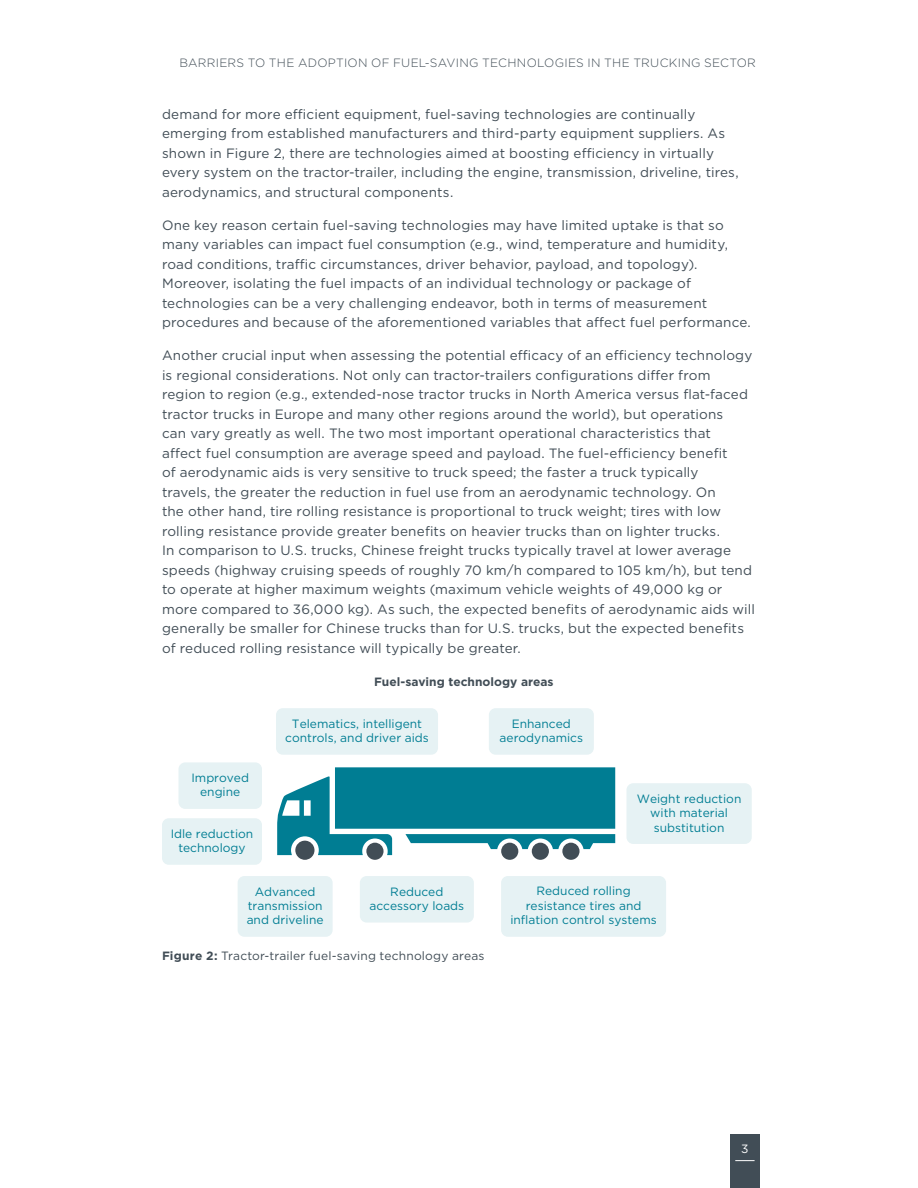
<style>
.page{position:relative;width:918px;height:1188px;background:#fff}
.page>*{position:absolute;margin:0;border:0;box-sizing:border-box;transform-origin:0 0}
.t1{font:13.5px/19.5px "Gotham";letter-spacing:.01em;color:#414d56}
.t2{font:12px/14.4px "Gotham";color:#007d93;text-align:center}
.t3{font:300 12px "Gotham";letter-spacing:.025em;color:#414d56}
.t4{font:12px "Gotham";letter-spacing:.015em;color:#414d56}
.t5{font:700 12px "Gotham";color:#414d56}
.t6{font:12px "Gotham";color:#fff}
.s1{font-weight:700}
</style>
<div class="page">
<div style="left:730px;top:1134px;width:30px;height:54px;background:#414d56"></div>
<svg style="left:735px;top:1160px;width:20px;height:1px"></svg>
<div style="left:489px;top:708px;width:105px;height:47px;background:#e6f2f4;border-radius:7px"></div>
<div style="left:276px;top:708px;width:162px;height:47px;background:#e6f2f4;border-radius:7px"></div>
<div style="left:178px;top:762px;width:84px;height:47px;background:#e6f2f4;border-radius:7px"></div>
<div style="left:162px;top:818px;width:100px;height:47px;background:#e6f2f4;border-radius:7px"></div>
<div style="left:626px;top:783px;width:126px;height:61px;background:#e6f2f4;border-radius:7px"></div>
<div style="left:238px;top:876px;width:95px;height:61px;background:#e6f2f4;border-radius:7px"></div>
<div style="left:360px;top:876px;width:114px;height:47px;background:#e6f2f4;border-radius:7px"></div>
<div style="left:501px;top:876px;width:165px;height:61px;background:#e6f2f4;border-radius:7px"></div>
<svg style="left:277px;top:767px;width:338px;height:93px"></svg>
<p class="t3" style="left:179px;top:55px;width:578px">BARRIERS TO THE ADOPTION OF FUEL-SAVING TECHNOLOGIES IN THE TRUCKING SECTOR</p>
<p class="t1" style="left:162px;top:104px;width:578px">demand for more efficient equipment, fuel-saving technologies are continually emerging from established manufacturers and third-party equipment suppliers. As shown in Figure 2, there are technologies aimed at boosting efficiency in virtually every system on the tractor-trailer, including the engine, transmission, driveline, tires, aerodynamics, and structural components.</p>
<p class="t1" style="left:162px;top:215px;width:590px">One key reason certain fuel-saving technologies may have limited uptake is that so many variables can impact fuel consumption (e.g., wind, temperature and humidity, road conditions, traffic circumstances, driver behavior, payload, and topology).<br>Moreover, isolating the fuel impacts of an individual technology or package of technologies can be a very challenging endeavor, both in terms of measurement procedures and because of the aforementioned variables that affect fuel performance.</p>
<p class="t1" style="left:162px;top:345px;width:595px">Another crucial input when assessing the potential efficacy of an efficiency technology is regional considerations. Not only can tractor-trailers configurations differ from region to region (e.g., extended-nose tractor trucks in North America versus flat-faced tractor trucks in Europe and many other regions around the world), but operations<br>can vary greatly as well. The two most important operational characteristics that<br>affect fuel consumption are average speed and payload. The fuel-efficiency benefit<br>of aerodynamic aids is very sensitive to truck speed; the faster a truck typically<br>travels, the greater the reduction in fuel use from an aerodynamic technology. On<br>the other hand, tire rolling resistance is proportional to truck weight; tires with low rolling resistance provide greater benefits on heavier trucks than on lighter trucks.<br>In comparison to U.S. trucks, Chinese freight trucks typically travel at lower average speeds (highway cruising speeds of roughly 70 km/h compared to 105 km/h), but tend to operate at higher maximum weights (maximum vehicle weights of 49,000 kg or more compared to 36,000 kg). As such, the expected benefits of aerodynamic aids will generally be smaller for Chinese trucks than for U.S. trucks, but the expected benefits of reduced rolling resistance will typically be greater.</p>
<p class="t5" style="left:374px;top:674px;width:181px">Fuel-saving technology areas</p>
<p class="t2" style="left:191px;top:770px;width:59px">Improved engine</p>
<p class="t2" style="left:171px;top:826px;width:84px">Idle reduction technology</p>
<p class="t2" style="left:285px;top:716px;width:145px">Telematics, intelligent controls, and driver aids</p>
<p class="t2" style="left:500px;top:716px;width:85px">Enhanced aerodynamics</p>
<p class="t2" style="left:637px;top:791px;width:106px">Weight reduction with material substitution</p>
<p class="t2" style="left:247px;top:884px;width:78px">Advanced transmission and driveline</p>
<p class="t2" style="left:369px;top:884px;width:96px">Reduced accessory loads</p>
<p class="t2" style="left:510px;top:884px;width:148px">Reduced rolling resistance tires and inflation control systems</p>
<p class="t4" style="left:162px;top:948px;width:324px"><span class="s1">Figure 2:</span> Tractor-trailer fuel-saving technology areas</p>
<p class="t6" style="left:741px;top:1141px;width:9px">3</p>
</div>
